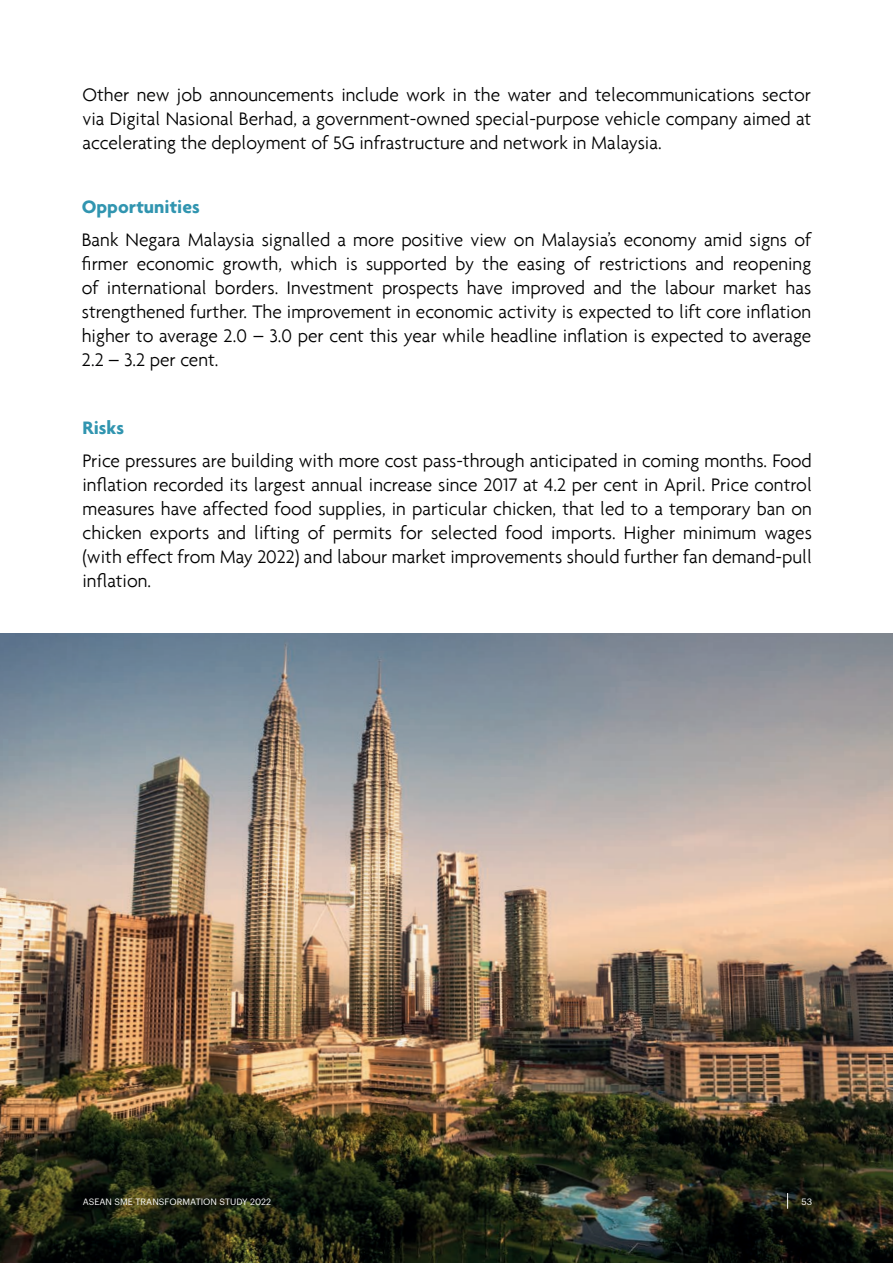
<style>
.page{position:relative;width:893px;height:1263px;background:#fff}
.page>*{position:absolute;margin:0;border:0;box-sizing:border-box;transform-origin:0 0}
.t1{font:300 19.5px/24px "Agenda";color:#000001;text-align:justify}
.t2{font:700 19.5px "Agenda";color:#3195b0}
.t3{font:9px "Graphik";letter-spacing:.005em;color:#fff}
</style>
<div class="page">
<img style="left:0;top:633px;width:892px;height:630px">
<svg style="left:787px;top:1193px;width:1px;height:16px"></svg>
<p class="t1" style="left:82px;top:82px;width:730px">Other new job announcements include work in the water and telecommunications sector via Digital Nasional Berhad, a government-owned special-purpose vehicle company aimed at accelerating the deployment of 5G infrastructure and network in Malaysia.</p>
<p class="t2" style="left:82px;top:195px;width:119px">Opportunities</p>
<p class="t1" style="left:82px;top:227px;width:731px">Bank Negara Malaysia signalled a more positive view on Malaysia’s economy amid signs of firmer economic growth, which is supported by the easing of restrictions and reopening of international borders. Investment prospects have improved and the labour market has strengthened further. The improvement in economic activity is expected to lift core inflation higher to average 2.0 – 3.0 per cent this year while headline inflation is expected to average 2.2 – 3.2 per cent.</p>
<p class="t2" style="left:82px;top:416px;width:43px">Risks</p>
<p class="t1" style="left:82px;top:448px;width:731px">Price pressures are building with more cost pass-through anticipated in coming months. Food inflation recorded its largest annual increase since 2017 at 4.2 per cent in April. Price control measures have affected food supplies, in particular chicken, that led to a temporary ban on chicken exports and lifting of permits for selected food imports. Higher minimum wages (with effect from May 2022) and labour market improvements should further fan demand-pull inflation.</p>
<p class="t3" style="left:83px;top:1194px;width:190px">ASEAN SME TRANSFORMATION STUDY 2022</p>
<p class="t3" style="left:801px;top:1194px;width:12px">53</p>
</div>
